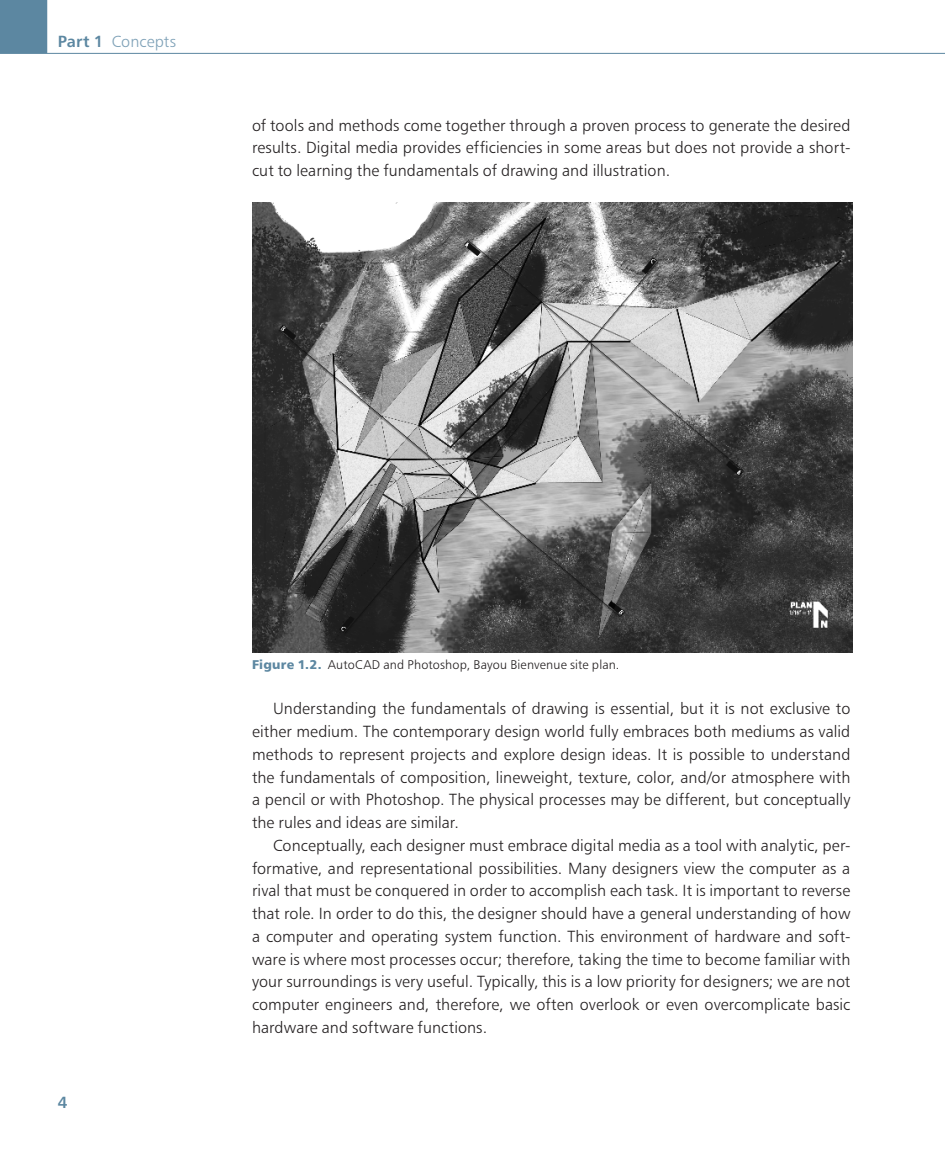
<style>
.page{position:relative;width:945px;height:1150px;background:#fff}
.page>*{position:absolute;margin:0;border:0;box-sizing:border-box;transform-origin:0 0}
.t1{font:16.1px/22.8px "Humanist 777 BT Light B";letter-spacing:.005em;color:#231f20;text-align:justify}
.t2{font:16.1px "Humanist 777 BT Light B";letter-spacing:.005em;color:#7ea1b7}
.t3{font:16.1px "Humanist 777 BT Bold B";color:#5c87a1}
.t4{font:12.6px "Humanist 777 BT Light B";letter-spacing:.015em;color:#231f20}
.s1{font-family:"Humanist 777 BT Bold B";color:#5c87a1}
.s2{font-family:"Humanist 777 BT Black B";color:#5c87a1}
</style>
<div class="page">
<div style="left:0;top:0;width:47px;height:53px;background:#5c87a1"></div>
<hr style="left:0;top:53px;width:945px;height:1px;background:#5c87a1">
<img style="left:252px;top:202px;width:600px;height:450px">
<p class="t2" style="left:58px;top:32px;width:120px"><span class="s1">Part 1</span> Concepts</p>
<p class="t1" style="left:252px;top:113px;width:600px">of tools and methods come together through a proven process to generate the desired results. Digital media provides efficiencies in some areas but does not provide a short&shy;cut to learning the fundamentals of drawing and illustration.</p>
<p class="t3" style="left:58px;top:1092px;width:11px">4</p>
<p class="t4" style="left:252px;top:657px;width:369px"><span class="s2">Figure 1.2.</span> AutoCAD and Photoshop, Bayou Bienvenue site plan.</p>
<p class="t1" style="left:252px;top:697px;width:600px;text-indent:21px">Understanding the fundamentals of drawing is essential, but it is not exclusive to either medium. The contemporary design world fully embraces both mediums as valid methods to represent projects and explore design ideas. It is possible to understand the fundamentals of composition, lineweight, texture, color, and/or atmosphere with a pencil or with Photoshop. The physical processes may be different, but conceptually the rules and ideas are similar.</p>
<p class="t1" style="left:252px;top:834px;width:600px;text-indent:21px">Conceptually, each designer must embrace digital media as a tool with analytic, per&shy;formative, and representational possibilities. Many designers view the computer as a rival that must be conquered in order to accomplish each task. It is important to reverse that role. In order to do this, the designer should have a general understanding of how a computer and operating system function. This environment of hardware and soft&shy;ware is where most processes occur; therefore, taking the time to become familiar with your surroundings is very useful. Typically, this is a low priority for designers; we are not computer engineers and, therefore, we often overlook or even overcomplicate basic hardware and software functions.</p>
</div>
